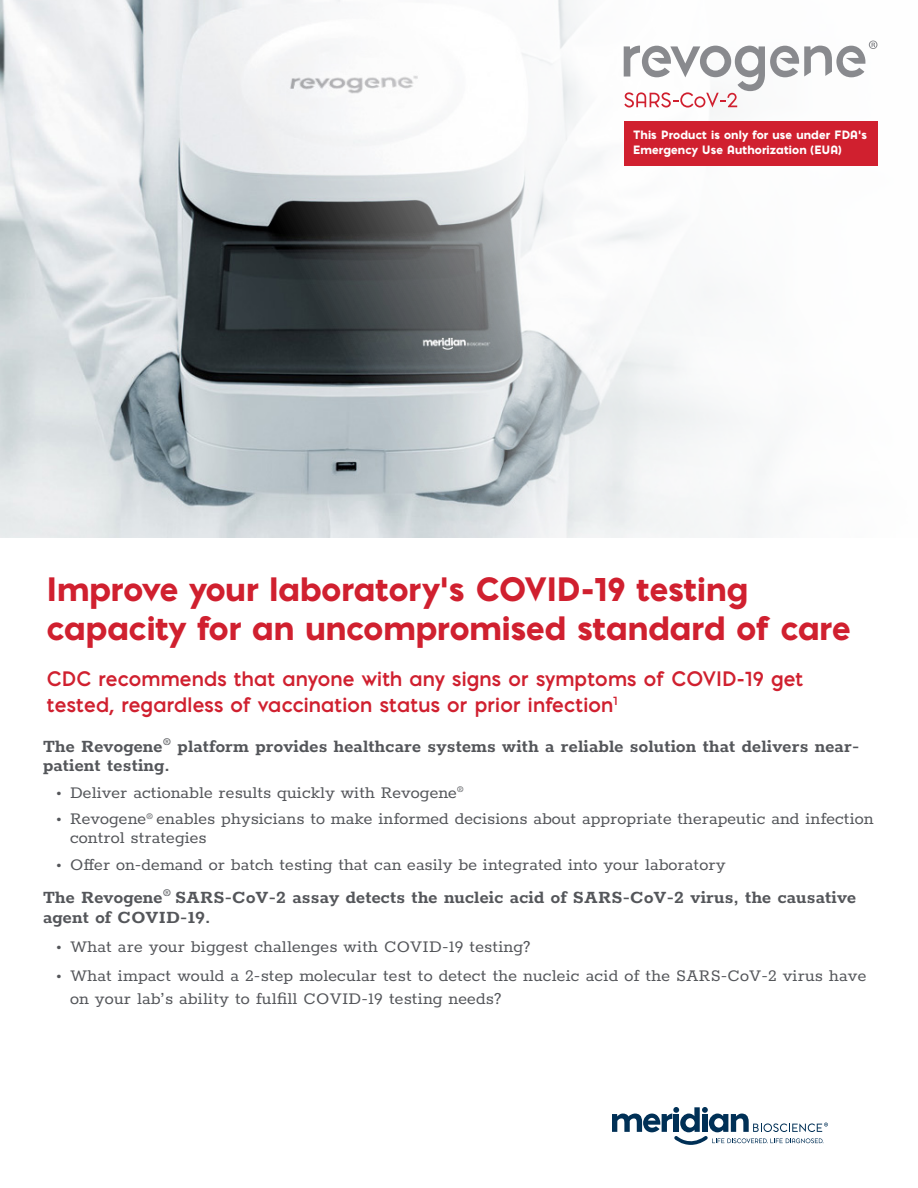
<style>
.page{position:relative;width:918px;height:1188px;background:#fff}
.page>*{position:absolute;margin:0;border:0;box-sizing:border-box;transform-origin:0 0}
.t1{font:900 31.5px/39px "Pontiac";color:#d0202f}
.t2{font:700 19.5px/19.8px "Rokkitt";letter-spacing:.01em;color:#54565a}
.t3{font:700 19.5px/25.5px "Pontiac";letter-spacing:.01em;color:#d0202f}
.t4{font:18.75px/19.5px "Rokkitt";letter-spacing:.005em;color:#54565a}
.t5{font:900 11.25px/15px "Pontiac";letter-spacing:.01em;color:#fff}
</style>
<div class="page">
<svg style="left:0;top:0;width:878px;height:538px"></svg>
<svg style="left:624px;top:41px;width:253px;height:67px"></svg>
<svg style="left:612px;top:1107px;width:216px;height:38px"></svg>
<div style="left:624px;top:121px;width:254px;height:44px;background:#d0202f"></div>
<p class="t5" style="left:633px;top:127px;width:236px">This Product is only for use under FDA’s<br>Emergency Use Authorization (EUA)</p>
<p class="t1" style="left:47px;top:568px;width:805px">Improve your laboratory’s COVID-19 testing capacity for an uncompromised standard of care</p>
<p class="t3" style="left:47px;top:666px;width:758px">CDC recommends that anyone with any signs or symptoms of COVID-19 get tested, regardless of vaccination status or prior infection<sup>1</sup></p>
<p class="t2" style="left:43px;top:734px;width:818px">The Revogene<sup>®</sup> platform provides healthcare systems with a reliable solution that delivers near&shy;patient testing.</p>
<p class="t4" style="left:57px;top:781px;width:409px">• Deliver actionable results quickly with Revogene<sup>®</sup></p>
<p class="t4" style="left:70px;top:808px;width:805px;text-indent:-14px">• Revogene<sup>®</sup> enables physicians to make informed decisions about appropriate therapeutic and infection control strategies</p>
<p class="t4" style="left:57px;top:853px;width:670px">• Offer on-demand or batch testing that can easily be integrated into your laboratory</p>
<p class="t2" style="left:43px;top:886px;width:815px">The Revogene<sup>®</sup> SARS-CoV-2 assay detects the nucleic acid of SARS-CoV-2 virus, the causative agent of COVID-19.</p>
<p class="t4" style="left:57px;top:935px;width:475px">• What are your biggest challenges with COVID-19 testing?</p>
<p class="t4" style="left:70px;top:963px;width:798px;line-height:22.5px;text-indent:-14px">• What impact would a 2-step molecular test to detect the nucleic acid of the SARS-CoV-2 virus have on your lab’s ability to fulfill COVID-19 testing needs?</p>
</div>
